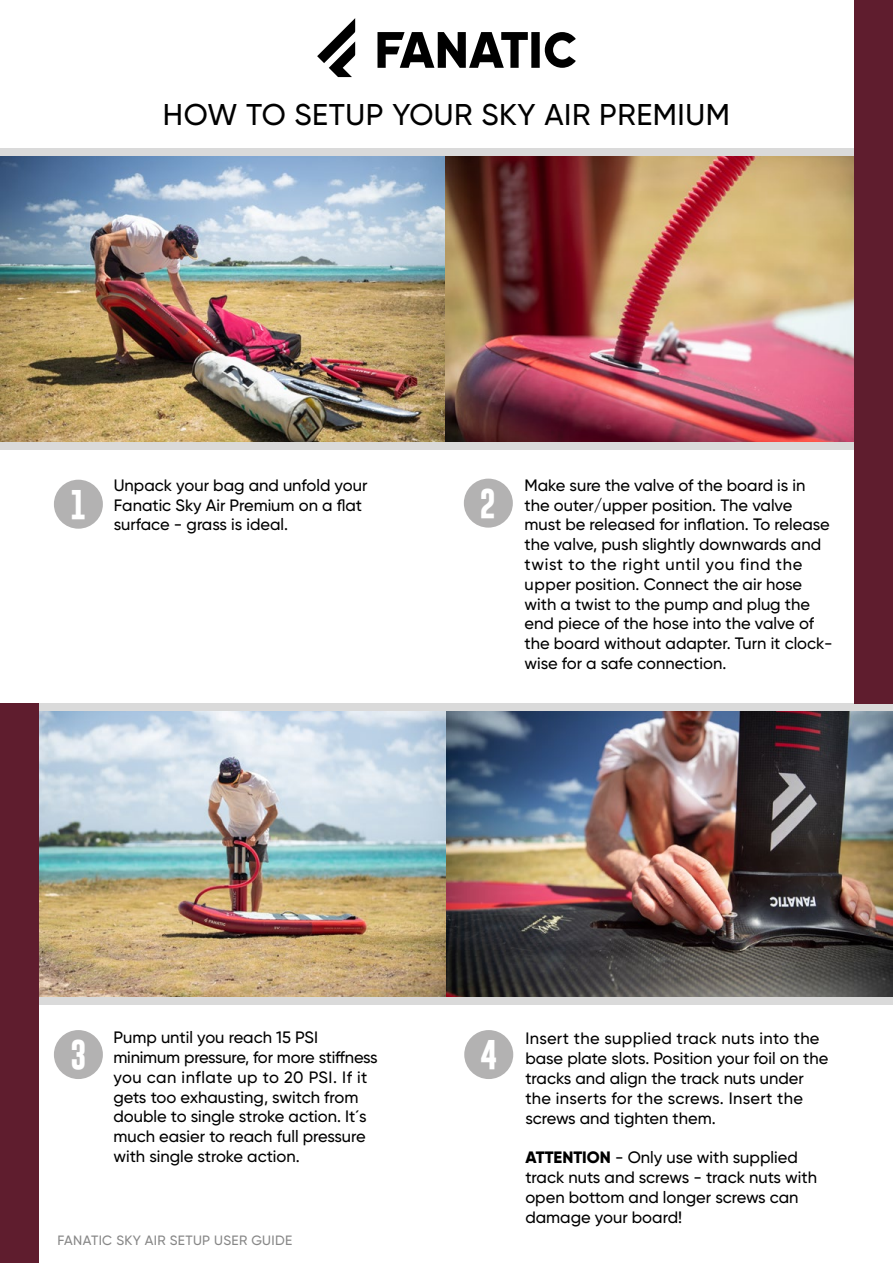
<style>
.page{position:relative;width:893px;height:1263px;background:#fff}
.page>*{position:absolute;margin:0;border:0;box-sizing:border-box;transform-origin:0 0}
.t1{font:500 30px "Gilroy";letter-spacing:.02em;color:#000}
.t2{font:700 30px "Gobold";color:#fff}
.t3{font:500 16.5px/19.8px "Gilroy";color:#000}
.t4{font:500 13.5px "Gilroy";letter-spacing:.025em;color:#878787}
.s1{font-weight:800}
</style>
<div class="page">
<div style="left:0;top:149px;width:893px;height:301px;background:#dadada"></div>
<div style="left:0;top:703px;width:893px;height:302px;background:#dadada"></div>
<div style="left:54px;top:480px;width:49px;height:49px;background:#b3b2b2;border-radius:50%"></div>
<div style="left:464px;top:479px;width:49px;height:49px;background:#b3b2b2;border-radius:50%"></div>
<img style="left:0;top:157px;width:855px;height:285px">
<img style="left:38px;top:711px;width:855px;height:285px">
<svg style="left:317px;top:18px;width:259px;height:59px"></svg>
<div style="left:54px;top:1030px;width:49px;height:49px;background:#b3b2b2;border-radius:50%"></div>
<div style="left:464px;top:1030px;width:49px;height:49px;background:#b3b2b2;border-radius:50%"></div>
<div style="left:0;top:703px;width:38px;height:560px;background:#5f1d2e"></div>
<div style="left:855px;top:0;width:38px;height:703px;background:#5f1d2e"></div>
<h1 class="t1" style="left:163px;top:96px;width:569px">HOW TO SETUP YOUR SKY AIR PREMIUM</h1>
<p class="t3" style="left:114px;top:475px;width:255px">Unpack your bag and unfold your<br>Fanatic Sky Air Premium on a flat surface - grass is ideal.</p>
<h1 class="t2" style="left:70px;top:485px;width:18px">1</h1>
<h1 class="t2" style="left:479px;top:484px;width:18px">2</h1>
<p class="t3" style="left:524px;top:475px;width:310px">Make sure the valve of the board is in the outer/upper position. The valve must be released for inflation. To release the valve, push slightly downwards and twist to the right until you find the upper position. Connect the air hose with a twist to the pump and plug the end piece of the hose into the valve of the board without adapter. Turn it clock&shy;wise for a safe connection.</p>
<p class="t3" style="left:113px;top:1027px;width:266px">Pump until you reach 15 PSI minimum pressure, for more stiffness you can inflate up to 20 PSI. If it gets too exhausting, switch from double to single stroke action. It´s much easier to reach full pressure with single stroke action.</p>
<p class="t3" style="left:525px;top:1028px;width:304px">Insert the supplied track nuts into the base plate slots. Position your foil on the tracks and align the track nuts under the inserts for the screws. Insert the screws and tighten them.</p>
<h1 class="t2" style="left:70px;top:1035px;width:18px">3</h1>
<h1 class="t2" style="left:481px;top:1035px;width:18px">4</h1>
<p class="t3" style="left:525px;top:1147px;width:293px"><span class="s1">ATTENTION</span> - Only use with supplied track nuts and screws - track nuts with open bottom and longer screws can damage your board!</p>
<p class="t4" style="left:57px;top:1232px;width:236px">FANATIC SKY AIR SETUP USER GUIDE</p>
</div>
